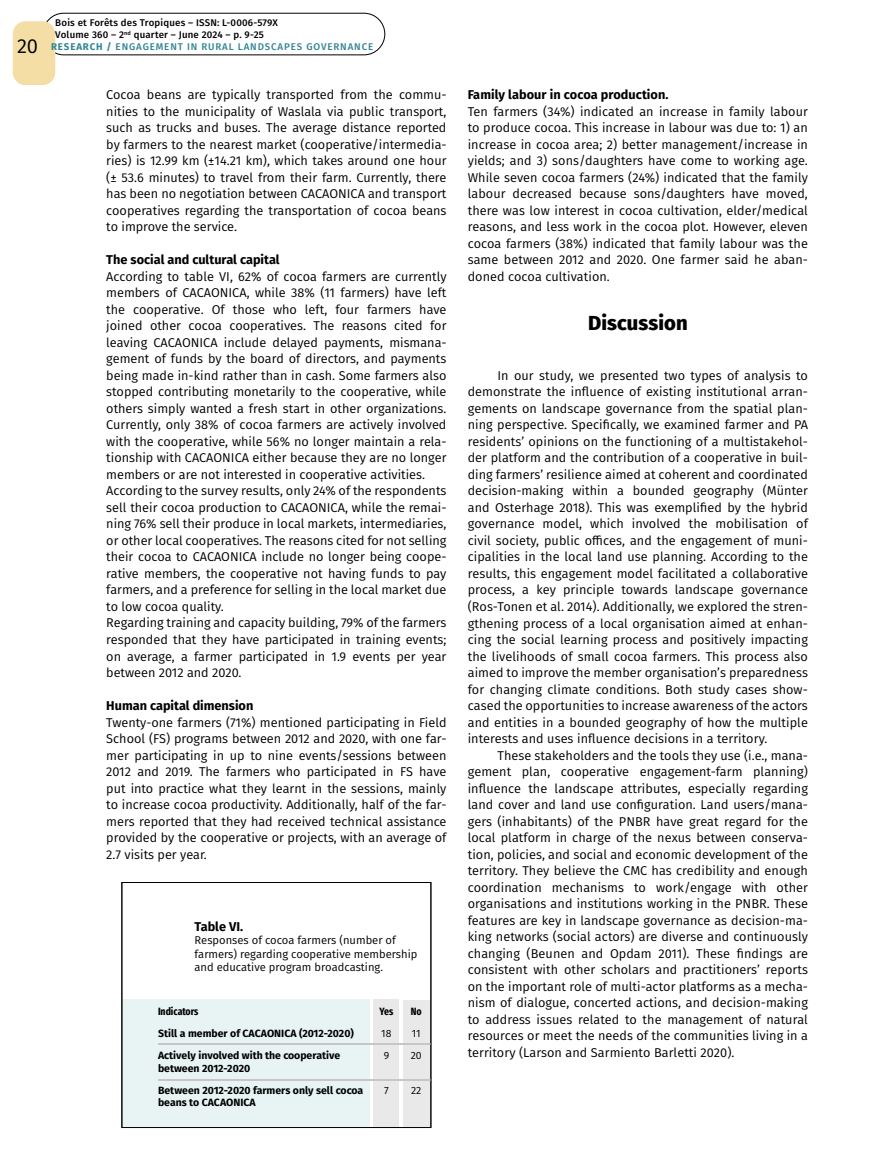
<style>
.page{position:relative;width:893px;height:1149px;background:#fff}
.page>*{position:absolute;margin:0;border:0;box-sizing:border-box;transform-origin:0 0}
.t1{font:800 20.25px "Fira Sans";letter-spacing:.005em;color:#000}
.t2{font:20.25px "Fira Sans";color:#000}
.t3{font:12.75px/16.5px "Fira Sans";color:#000;text-align:justify}
.t4{font:700 12.75px "Fira Sans";color:#000}
.t5{font:11.25px/13.5px "Fira Sans";color:#000}
.t6{font:700 10.5px/12.6px "Fira Sans";color:#000}
.t7{font:700 extra-condensed 10.5px "Fira Sans";color:#000}
.t8{font:10.5px "Fira Sans";color:#000}
.t9{font:500 9.75px/12px "Fira Sans";letter-spacing:.02em;color:#000}
.t10{font:500 9.75px "Fira Sans";letter-spacing:.09em;color:#2f8593}
.s1{font-weight:700}
</style>
<div class="page">
<div style="left:43px;top:13px;width:342px;height:42px;border:1px solid #000;border-radius:21px"></div>
<div style="left:13px;top:21px;width:42px;height:64px;background:#f4dea6;border-radius:13px"></div>
<div style="left:122px;top:999px;width:247px;height:128px;background:#e7f4f3"></div>
<div style="left:374px;top:999px;width:25px;height:128px;background:#e9e9e9"></div>
<div style="left:403px;top:999px;width:28px;height:128px;background:#e9e9e9"></div>
<hr style="left:158px;top:1043px;width:272px;height:1px;background:#c6c6c6">
<hr style="left:158px;top:1078px;width:272px;height:2px;background:#c6c6c6">
<div style="left:122px;top:882px;width:309px;height:245px;border:1px solid #000"></div>
<h1 class="t2" style="left:17px;top:31px;width:23px">20</h1>
<p class="t9" style="left:55px;top:16px;width:224px">Bois et Forêts des Tropiques – ISSN: L-0006-579X<br>Volume 360 – 2<sup>nd</sup> quarter – June 2024 – p. 9-25</p>
<p class="t10" style="left:51px;top:38px;width:324px"><span class="s1">RESEARCH /</span> ENGAGEMENT IN RURAL LANDSCAPES GOVERNANCE</p>
<p class="t3" style="left:106px;top:86px;width:342px">Cocoa beans are typically transported from the commu&shy;nities to the municipality of Waslala via public transport, such as trucks and buses. The average distance reported by farmers to the nearest market (cooperative/intermedia&shy;ries) is 12.99 km (±14.21 km), which takes around one hour (± 53.6 minutes) to travel from their farm. Currently, there has been no negotiation between CACAONICA and transport cooperatives regarding the transportation of cocoa beans to improve the service.</p>
<p class="t4" style="left:106px;top:249px;width:175px">The social and cultural capital</p>
<p class="t3" style="left:106px;top:267px;width:342px;text-align:left">According to table VI, 62% of cocoa farmers are currently members of CACAONICA, while 38% (11 farmers) have left the cooperative. Of those who left, four farmers have joined other cocoa cooperatives. The reasons cited for leaving CACAONICA include delayed payments, mismana&shy;gement of funds by the board of directors, and payments being made in-kind rather than in cash. Some farmers also stopped contributing monetarily to the cooperative, while others simply wanted a fresh start in other organizations.<br>Currently, only 38% of cocoa farmers are actively involved with the cooperative, while 56% no longer maintain a rela&shy;tionship with CACAONICA either because they are no longer members or are not interested in cooperative activities.<br>According to the survey results, only 24% of the respondents sell their cocoa production to CACAONICA, while the remai&shy;ning 76% sell their produce in local markets, intermediaries, or other local cooperatives. The reasons cited for not selling their cocoa to CACAONICA include no longer being coope&shy;rative members, the cooperative not having funds to pay farmers, and a preference for selling in the local market due to low cocoa quality.<br>Regarding training and capacity building, 79% of the farmers responded that they have participated in training events; on average, a farmer participated in 1.9 events per year between 2012 and 2020.</p>
<p class="t4" style="left:106px;top:694px;width:149px">Human capital dimension</p>
<p class="t3" style="left:106px;top:713px;width:342px">Twenty-one farmers (71%) mentioned participating in Field School (FS) programs between 2012 and 2020, with one far&shy;mer participating in up to nine events/sessions between 2012 and 2019. The farmers who participated in FS have put into practice what they learnt in the sessions, mainly to increase cocoa productivity. Additionally, half of the far&shy;mers reported that they had received technical assistance provided by the cooperative or projects, with an average of 2.7 visits per year.</p>
<p class="t4" style="left:195px;top:915px;width:50px">Table VI.</p>
<p class="t5" style="left:195px;top:932px;width:224px">Responses of cocoa farmers (number of farmers) regarding cooperative membership and educative program broadcasting.</p>
<p class="t7" style="left:158px;top:1002px;width:42px">Indicators</p>
<p class="t7" style="left:380px;top:1002px;width:15px">Yes</p>
<p class="t7" style="left:411px;top:1002px;width:12px">No</p>
<p class="t6" style="left:158px;top:1026px;width:197px">Still a member of CACAONICA (2012-2020)</p>
<p class="t8" style="left:381px;top:1025px;width:12px">18</p>
<p class="t8" style="left:412px;top:1025px;width:10px">11</p>
<p class="t6" style="left:158px;top:1048px;width:184px">Actively involved with the cooperative between 2012-2020</p>
<p class="t8" style="left:384px;top:1047px;width:7px">9</p>
<p class="t8" style="left:411px;top:1047px;width:12px">20</p>
<p class="t6" style="left:158px;top:1082px;width:207px">Between 2012-2020 farmers only sell cocoa beans to CACAONICA</p>
<p class="t8" style="left:384px;top:1081px;width:6px">7</p>
<p class="t8" style="left:411px;top:1081px;width:12px">22</p>
<p class="t4" style="left:468px;top:84px;width:202px">Family labour in cocoa production.</p>
<p class="t3" style="left:468px;top:102px;width:342px">Ten farmers (34%) indicated an increase in family labour to produce cocoa. This increase in labour was due to: 1) an increase in cocoa area; 2) better management/increase in yields; and 3) sons/daughters have come to working age.<br>While seven cocoa farmers (24%) indicated that the family labour decreased because sons/daughters have moved, there was low interest in cocoa cultivation, elder/medical reasons, and less work in the cocoa plot. However, eleven cocoa farmers (38%) indicated that family labour was the same between 2012 and 2020. One farmer said he aban&shy;doned cocoa cultivation.</p>
<h1 class="t1" style="left:588px;top:305px;width:101px">Discussion</h1>
<p class="t3" style="left:468px;top:367px;width:342px;text-indent:30px">In our study, we presented two types of analysis to demonstrate the influence of existing institutional arran&shy;gements on landscape governance from the spatial plan&shy;ning perspective. Specifically, we examined farmer and PA residents’ opinions on the functioning of a multistakehol&shy;der platform and the contribution of a cooperative in buil&shy;ding farmers’ resilience aimed at coherent and coordinated decision-making within a bounded geography (Münter and Osterhage 2018). This was exemplified by the hybrid governance model, which involved the mobilisation of civil society, public offices, and the engagement of muni&shy;cipalities in the local land use planning. According to the results, this engagement model facilitated a collaborative process, a key principle towards landscape governance (Ros-Tonen et al. 2014). Additionally, we explored the stren&shy;gthening process of a local organisation aimed at enhan&shy;cing the social learning process and positively impacting the livelihoods of small cocoa farmers. This process also aimed to improve the member organisation’s preparedness for changing climate conditions. Both study cases show&shy;cased the opportunities to increase awareness of the actors and entities in a bounded geography of how the multiple interests and uses influence decisions in a territory.</p>
<p class="t3" style="left:468px;top:746px;width:342px;text-indent:30px">These stakeholders and the tools they use (i.e., mana&shy;gement plan, cooperative engagement-farm planning) influence the landscape attributes, especially regarding land cover and land use configuration. Land users/mana&shy;gers (inhabitants) of the PNBR have great regard for the local platform in charge of the nexus between conserva&shy;tion, policies, and social and economic development of the territory. They believe the CMC has credibility and enough coordination mechanisms to work/engage with other organisations and institutions working in the PNBR. These features are key in landscape governance as decision-ma&shy;king networks (social actors) are diverse and continuously changing (Beunen and Opdam 2011). These findings are consistent with other scholars and practitioners’ reports on the important role of multi-actor platforms as a mecha&shy;nism of dialogue, concerted actions, and decision-making to address issues related to the management of natural resources or meet the needs of the communities living in a territory (Larson and Sarmiento Barletti 2020).</p>
</div>
